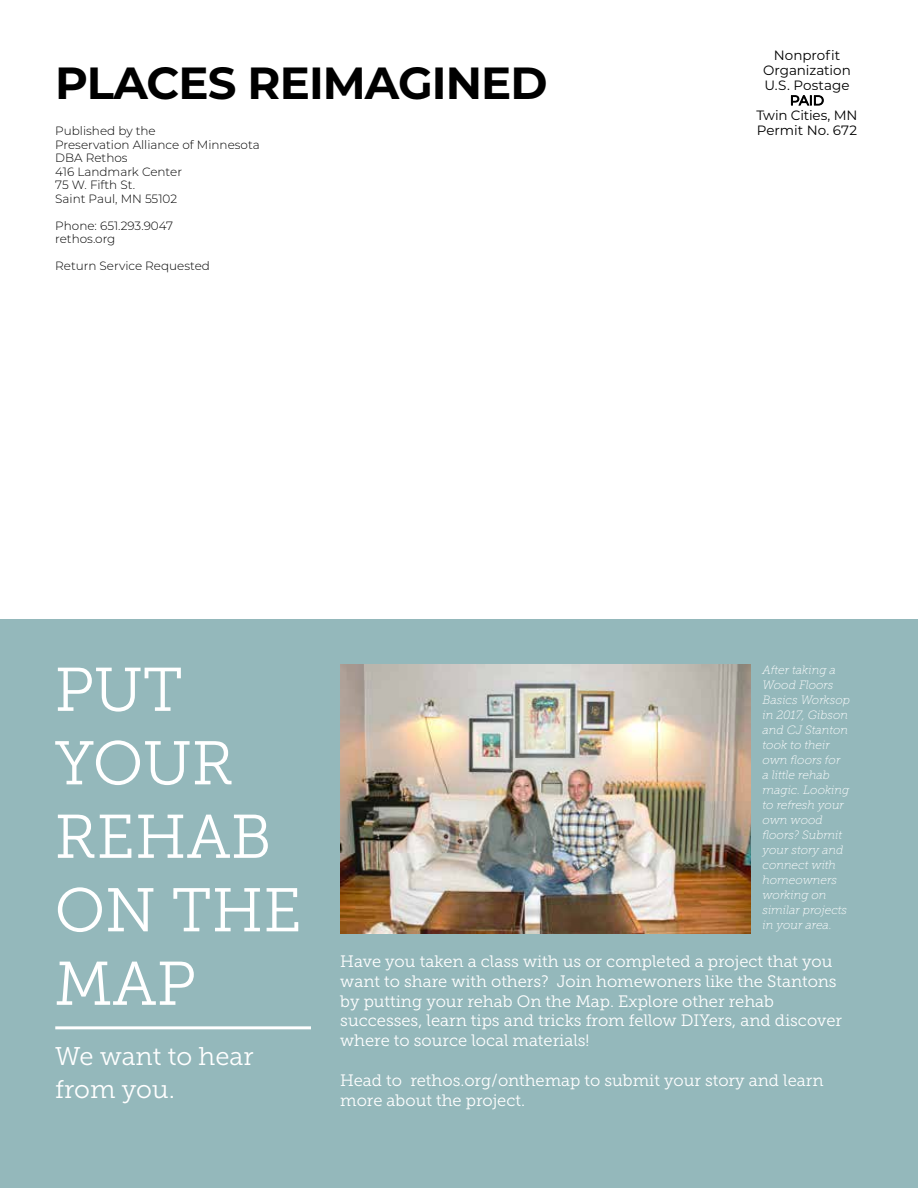
<style>
.page{position:relative;width:918px;height:1188px;background:#fff}
.page>*{position:absolute;margin:0;border:0;box-sizing:border-box;transform-origin:0 0}
.t1{font:61.5px/73.5px "Museo Slab 300";color:#fff}
.t2{font:700 45px "Montserrat";letter-spacing:-.02em;color:#000}
.t3{font:25.5px/33px "Museo Slab 300";color:#fff}
.t4{font:16.5px/19.8px "Museo Slab 300";color:#fff}
.t5{font:13.5px/15px "Montserrat";color:#000;text-align:center}
.t6{font:italic 12px/15px "Museo Slab 100";color:#fff}
.t7{font:300 12px/13.5px "Montserrat";color:#000}
</style>
<div class="page">
<div style="left:0;top:619px;width:918px;height:569px;background:#94b8bb"></div>
<hr style="left:55px;top:1026px;width:256px;height:3px;background:#fff">
<img style="left:340px;top:665px;width:411px;height:269px">
<h2 class="t2" style="left:55px;top:50px;width:494px">PLACES REIMAGINED</h2>
<p class="t7" style="left:55px;top:124px;width:206px">Published by the<br>Preservation Alliance of Minnesota<br>DBA Rethos<br>416 Landmark Center<br>75 W. Fifth St.<br>Saint Paul, MN 55102</p>
<p class="t7" style="left:55px;top:218px;width:119px">Phone: 651.293.9047 rethos.org</p>
<p class="t7" style="left:55px;top:259px;width:156px">Return Service Requested</p>
<p class="t5" style="left:757px;top:47px;width:102px">Nonprofit<br>Organization<br>U.S. Postage<br>PAID<br>Twin Cities, MN<br>Permit No. 672</p>
<h1 class="t1" style="left:55px;top:653px;width:249px">PUT<br>YOUR<br>REHAB<br>ON THE<br>MAP</h1>
<h3 class="t3" style="left:55px;top:1039px;width:200px">We want to hear from you.</h3>
<p class="t6" style="left:762px;top:662px;width:89px">After taking a<br>Wood Floors<br>Basics Worksop in 2017, Gibson and CJ Stanton took to their own floors for<br>a little rehab magic. Looking to refresh your own wood floors? Submit your story and connect with homeowners working on similar projects in your area.</p>
<p class="t4" style="left:340px;top:952px;width:503px">Have you taken a class with us or completed a project that you want to share with others? Join homewoners like the Stantons by putting your rehab On the Map. Explore other rehab successes, learn tips and tricks from fellow DIYers, and discover where to source local materials!</p>
<p class="t4" style="left:340px;top:1070px;width:485px">Head to rethos.org/onthemap to submit your story and learn more about the project.</p>
</div>
